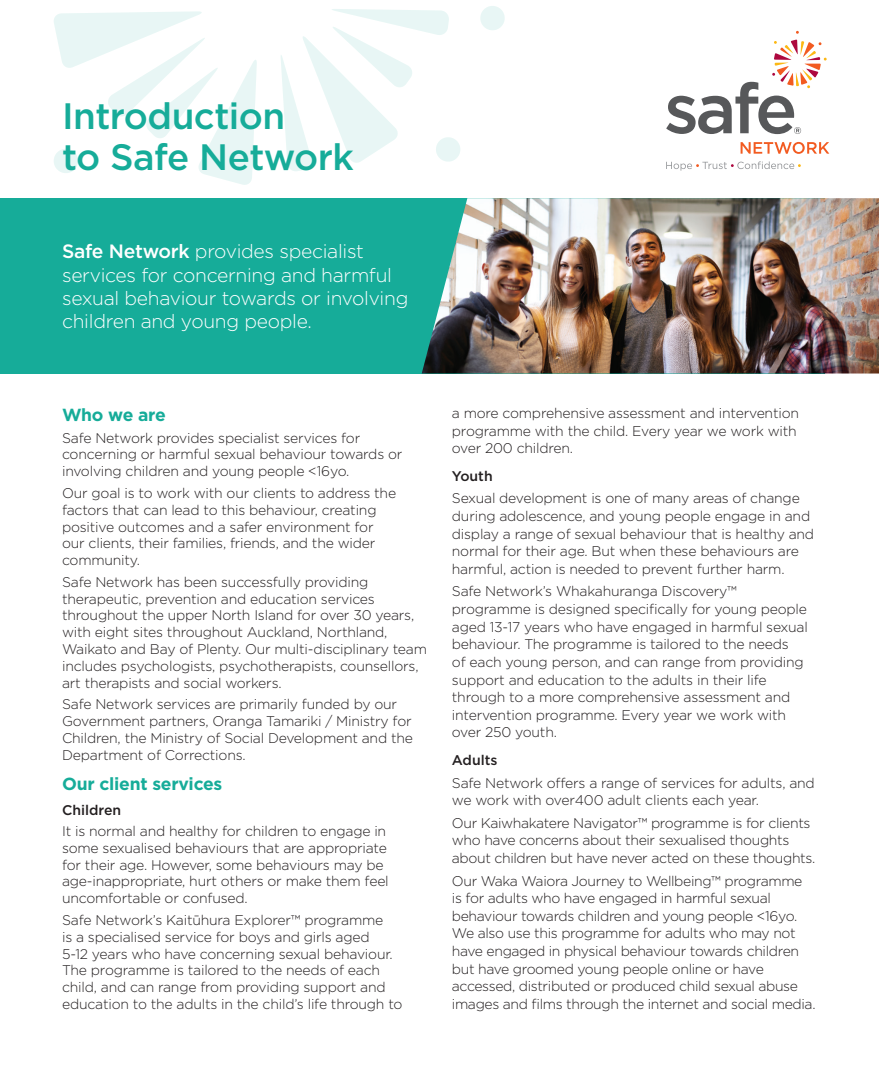
<style>
.page{position:relative;width:879px;height:1071px;background:#fff}
.page>*{position:absolute;margin:0;border:0;box-sizing:border-box;transform-origin:0 0}
.t1{font:500 36.75px/40.6px "Gotham";letter-spacing:-.015em;color:#16ac99}
.t2{font:300 19.25px/23.1px "Gotham";letter-spacing:-.015em;color:#fff}
.t3{font:700 17.5px "Gotham";letter-spacing:-.015em;color:#16ac99}
.t4{font:300 14px/16.8px "Gotham";letter-spacing:-.015em;color:#231f20}
.t5{font:500 14px "Gotham";color:#231f20}
.s1{font-weight:500}
</style>
<div class="page">
<svg style="left:54px;top:11px;width:203px;height:174px"></svg>
<svg style="left:480px;top:6px;width:24px;height:24px"></svg>
<svg style="left:281px;top:9px;width:179px;height:162px"></svg>
<div style="left:0;top:198px;width:824px;height:176px;background:#16ac99"></div>
<svg style="left:740px;top:142px;width:88px;height:12px"></svg>
<svg style="left:666px;top:161px;width:134px;height:10px"></svg>
<svg style="left:666px;top:31px;width:160px;height:103px"></svg>
<img style="left:421px;top:198px;width:457px;height:176px">
<h1 class="t1" style="left:62px;top:95px;width:293px">Introduction<br>to Safe Network</h1>
<h2 class="t2" style="left:62px;top:240px;width:347px"><span class="s1">Safe Network</span> provides specialist services for concerning and harmful sexual behaviour towards or involving children and young people.</h2>
<p class="t3" style="left:62px;top:403px;width:105px">Who we are</p>
<p class="t4" style="left:62px;top:429px;width:342px">Safe Network provides specialist services for concerning or harmful sexual behaviour towards or involving children and young people &lt;16yo.</p>
<p class="t4" style="left:62px;top:484px;width:335px">Our goal is to work with our clients to address the factors that can lead to this behaviour, creating positive outcomes and a safer environment for our clients, their families, friends, and the wider community.</p>
<p class="t4" style="left:62px;top:573px;width:366px">Safe Network has been successfully providing therapeutic, prevention and education services throughout the upper North Island for over 30 years, with eight sites throughout Auckland, Northland, Waikato and Bay of Plenty. Our multi-disciplinary team includes psychologists, psychotherapists, counsellors, art therapists and social workers.</p>
<p class="t4" style="left:62px;top:696px;width:352px">Safe Network services are primarily funded by our Government partners, Oranga Tamariki / Ministry for Children, the Ministry of Social Development and the Department of Corrections.</p>
<p class="t3" style="left:62px;top:772px;width:162px">Our client services</p>
<p class="t5" style="left:62px;top:801px;width:61px">Children</p>
<p class="t4" style="left:62px;top:822px;width:328px">It is normal and healthy for children to engage in some sexualised behaviours that are appropriate for their age. However, some behaviours may be age-inappropriate, hurt others or make them feel uncomfortable or confused.</p>
<p class="t4" style="left:62px;top:911px;width:342px">Safe Network’s Kaitūhura Explorer™ programme<br>is a specialised service for boys and girls aged<br>5-12 years who have concerning sexual behaviour.<br>The programme is tailored to the needs of each child, and can range from providing support and education to the adults in the child’s life through to</p>
<p class="t4" style="left:451px;top:404px;width:348px;line-height:17.7px">a more comprehensive assessment and intervention programme with the child. Every year we work with over 200 children.</p>
<p class="t5" style="left:451px;top:467px;width:42px">Youth</p>
<p class="t4" style="left:451px;top:489px;width:363px;line-height:17.7px">Sexual development is one of many areas of change during adolescence, and young people engage in and display a range of sexual behaviour that is healthy and normal for their age. But when these behaviours are harmful, action is needed to prevent further harm.</p>
<p class="t4" style="left:451px;top:582px;width:357px;line-height:17.7px">Safe Network’s Whakahuranga Discovery™ programme is designed specifically for young people aged 13-17 years who have engaged in harmful sexual behaviour. The programme is tailored to the needs<br>of each young person, and can range from providing support and education to the adults in their life through to a more comprehensive assessment and intervention programme. Every year we work with over 250 youth.</p>
<p class="t5" style="left:451px;top:751px;width:47px">Adults</p>
<p class="t4" style="left:451px;top:773px;width:364px;line-height:17.7px">Safe Network offers a range of services for adults, and we work with over400 adult clients each year.</p>
<p class="t4" style="left:451px;top:814px;width:365px;line-height:17.7px">Our Kaiwhakatere Navigator™ programme is for clients who have concerns about their sexualised thoughts about children but have never acted on these thoughts.</p>
<p class="t4" style="left:451px;top:871px;width:365px;line-height:17.7px">Our Waka Waiora Journey to Wellbeing™ programme is for adults who have engaged in harmful sexual behaviour towards children and young people &lt;16yo.<br>We also use this programme for adults who may not have engaged in physical behaviour towards children but have groomed young people online or have accessed, distributed or produced child sexual abuse images and films through the internet and social media.</p>
</div>
